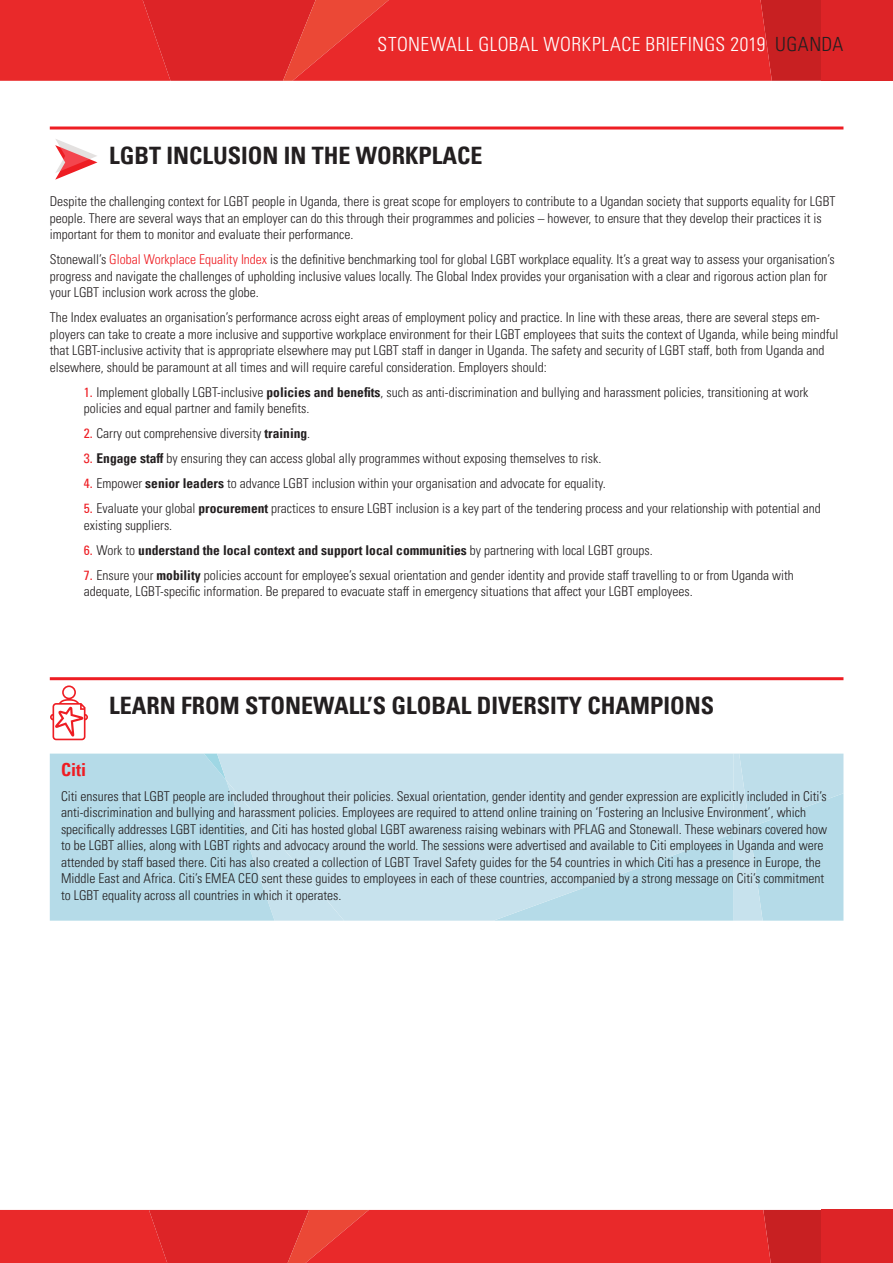
<style>
.page{position:relative;width:893px;height:1263px;background:#fff}
.page>*{position:absolute;margin:0;border:0;box-sizing:border-box;transform-origin:0 0}
.Section_Headers{font:700 condensed 24px "Univers LT Pro";color:#231f20}
.Series_Heading_Inner{font:300 condensed 19.5px "Univers LT Pro";letter-spacing:.02em;color:#fff}
.Body_Text{font:700 condensed 18px "Univers LT Pro";color:#ee1d23}
.Body_Text-2{font:300 condensed 13.5px/16.5px "Univers LT Pro";color:#231f20}
.t1{font:700 condensed 13.5px "Univers LT Pro";color:#231f20}
.s1{color:#231f20}
.s2{color:#ee1d23}
.s3{font-weight:400;color:#ee1d23}
.s4{font-weight:700}
.s5{font-weight:300}
</style>
<div class="page">
<hr style="left:50px;top:126px;width:793px;height:3px;background:#ee1d23">
<svg style="left:0;top:1210px;width:821px;height:53px;background:#e42929"></svg>
<div style="left:821px;top:1210px;width:72px;height:53px;background:#dd2427"></div>
<svg style="left:55px;top:139px;width:42px;height:41px"></svg>
<svg style="left:0;top:0;width:821px;height:81px;background:#e4292a"></svg>
<div style="left:821px;top:0;width:72px;height:81px;background:#dd2427"></div>
<hr style="left:50px;top:677px;width:793px;height:3px;background:#ee1d23">
<div style="left:50px;top:754px;width:167px;height:167px;background:#b5dbe8"></div>
<svg style="left:217px;top:754px;width:276px;height:167px;background:#c5e1ec"></svg>
<svg style="left:493px;top:754px;width:350px;height:167px;background:#c0dfeb"></svg>
<svg style="left:50px;top:685px;width:38px;height:55px"></svg>
<p class="Series_Heading_Inner" style="left:378px;top:31px;width:467px">STONEWALL GLOBAL WORKPLACE BRIEFINGS 2019 <span class="s1">UGANDA</span></p>
<p class="Section_Headers" style="left:109px;top:140px;width:375px">LGBT INCLUSION IN THE WORKPLACE</p>
<p class="Body_Text-2" style="left:50px;top:192px;width:787px">Despite the challenging context for LGBT people in Uganda, there is great scope for employers to contribute to a Ugandan society that supports equality for LGBT people. There are several ways that an employer can do this through their programmes and policies – however, to ensure that they develop their practices it is important for them to monitor and evaluate their performance.</p>
<p class="Body_Text-2" style="left:50px;top:250px;width:786px">Stonewall’s <span class="s2">Global Workplace Equality Index</span> is the definitive benchmarking tool for global LGBT workplace equality. It’s a great way to assess your organisation’s progress and navigate the challenges of upholding inclusive values locally. The Global Index provides your organisation with a clear and rigorous action plan for your LGBT inclusion work across the globe.</p>
<p class="Body_Text-2" style="left:50px;top:308px;width:790px">The Index evaluates an organisation’s performance across eight areas of employment policy and practice. In line with these areas, there are several steps em&shy;ployers can take to create a more inclusive and supportive workplace environment for their LGBT employees that suits the context of Uganda, while being mindful that LGBT-inclusive activity that is appropriate elsewhere may put LGBT staff in danger in Uganda. The safety and security of LGBT staff, both from Uganda and elsewhere, should be paramount at all times and will require careful consideration. Employers should:</p>
<p class="Body_Text-2" style="left:84px;top:383px;width:726px"><span class="s3">1.</span> Implement globally LGBT-inclusive <span class="s4">policies and benefits</span>, such as anti-discrimination and bullying and harassment policies, transitioning at work policies and equal partner and family benefits.</p>
<p class="Body_Text-2" style="left:84px;top:425px;width:228px"><span class="s3">2.</span> Carry out comprehensive diversity <span class="s4">training</span>.</p>
<p class="Body_Text-2" style="left:84px;top:450px;width:519px"><span class="s3">3.</span> <span class="s4">Engage staff</span> by ensuring they can access global ally programmes without exposing themselves to risk.</p>
<p class="Body_Text-2" style="left:84px;top:475px;width:523px"><span class="s3">4.</span> Empower <span class="s4">senior leaders</span> to advance LGBT inclusion within your organisation and advocate for equality.</p>
<p class="Body_Text-2" style="left:84px;top:500px;width:738px"><span class="s3">5.</span> Evaluate your global <span class="s4">procurement</span> practices to ensure LGBT inclusion is a key part of the tendering process and your relationship with potential and existing suppliers.</p>
<p class="t1" style="left:84px;top:542px;width:570px"><span class="s3">6.</span> <span class="s5">Work to</span> understand the local context and support local communities <span class="s5">by partnering with local LGBT groups.</span></p>
<p class="Body_Text-2" style="left:84px;top:566px;width:711px"><span class="s3">7.</span> Ensure your <span class="s4">mobility</span> policies account for employee’s sexual orientation and gender identity and provide staff travelling to or from Uganda with adequate, LGBT-specific information. Be prepared to evacuate staff in emergency situations that affect your LGBT employees.</p>
<p class="Section_Headers" style="left:109px;top:691px;width:607px">LEARN FROM STONEWALL’S GLOBAL DIVERSITY CHAMPIONS</p>
<p class="Body_Text" style="left:61px;top:758px;width:27px">Citi</p>
<p class="Body_Text-2" style="left:61px;top:787px;width:768px">Citi ensures that LGBT people are included throughout their policies. Sexual orientation, gender identity and gender expression are explicitly included in Citi’s anti-discrimination and bullying and harassment policies. Employees are required to attend online training on ‘Fostering an Inclusive Environment’, which specifically addresses LGBT identities, and Citi has hosted global LGBT awareness raising webinars with PFLAG and Stonewall. These webinars covered how to be LGBT allies, along with LGBT rights and advocacy around the world. The sessions were advertised and available to Citi employees in Uganda and were attended by staff based there. Citi has also created a collection of LGBT Travel Safety guides for the 54 countries in which Citi has a presence in Europe, the Middle East and Africa. Citi’s EMEA CEO sent these guides to employees in each of these countries, accompanied by a strong message on Citi’s commitment to LGBT equality across all countries in which it operates.</p>
</div>
